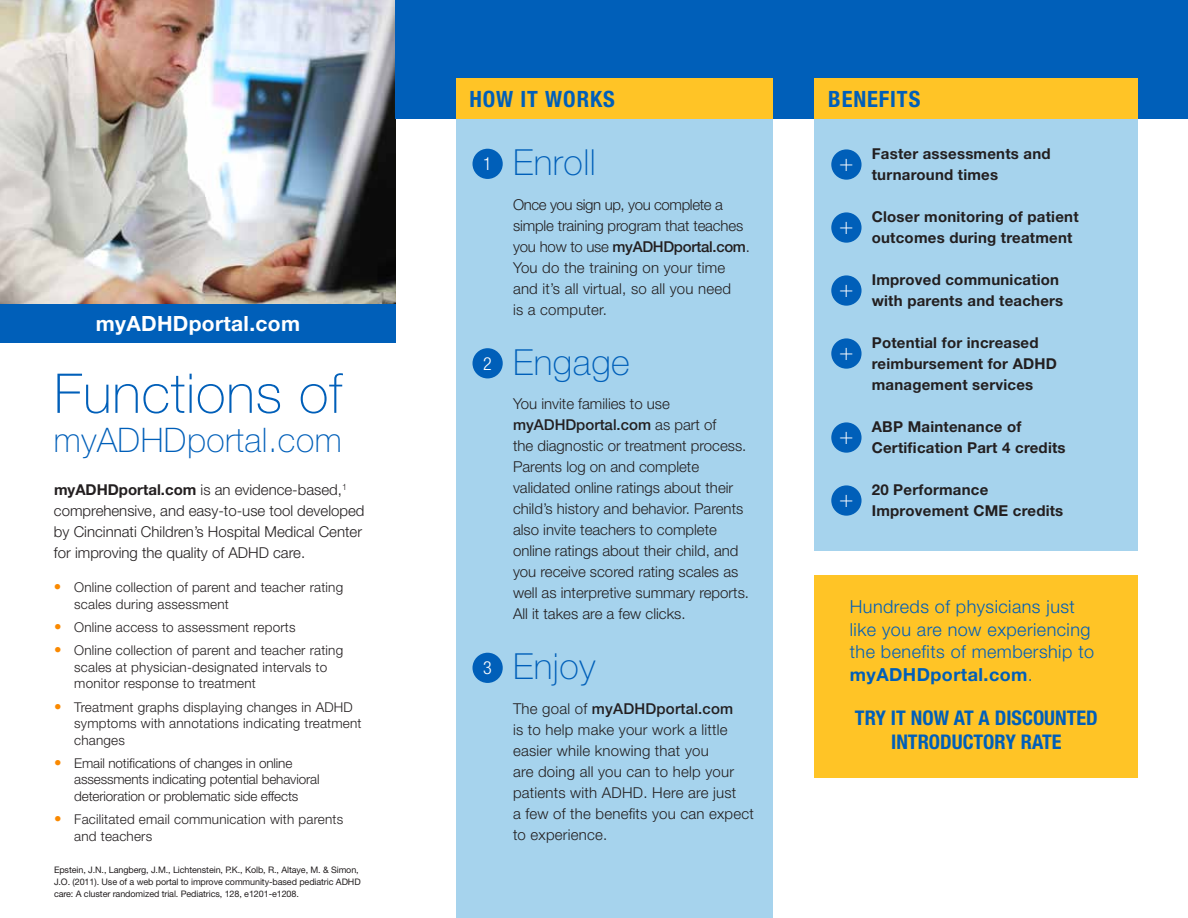
<style>
.page{position:relative;width:1188px;height:918px;background:#fff}
.page>*{position:absolute;margin:0;border:0;box-sizing:border-box;transform-origin:0 0}
.t1{font:100 54.9px "Helvetica Neue LT Std";letter-spacing:.015em;color:#005fb9}
.t2{font:100 36px "Helvetica Neue LT Std";letter-spacing:.015em;color:#005fb9}
.t3{font:100 33.9px "Helvetica Neue LT Std";letter-spacing:.015em;color:#005fb9}
.t4{font:100 24px "Helvetica Neue LT Std";color:#fff}
.t5{font:700 condensed 22.5px "Helvetica Neue LT Std";letter-spacing:.04em;color:#005fb9}
.t6{font:700 21px "Helvetica Neue LT Std";letter-spacing:.015em;color:#fff}
.t7{font:700 condensed 20.25px/24px "Helvetica Neue LT Std";color:#005fb9;text-align:center}
.t8{font:300 18px/22.5px "Helvetica Neue LT Std";letter-spacing:.025em;color:#005fb9}
.t9{font:300 15px/21px "Helvetica Neue LT Std";color:#231f20}
.t10{font:700 15px/21px "Helvetica Neue LT Std";letter-spacing:.015em;color:#231f20}
.t11{font:300 13.5px/16.5px "Helvetica Neue LT Std";letter-spacing:.015em;color:#231f20}
.t12{font:300 13.5px/16.5px "Helvetica Neue LT Std";letter-spacing:-.01em;color:#231f20}
.t13{font:9px/12px "Helvetica Neue LT Std";letter-spacing:-.01em;color:#231f20}
.s1{font-weight:700}
.s2{font-size:15px;color:#fa8900}
.s3{font-weight:300;font-stretch:condensed;font-size:18px;color:#fff}
.s4{font-weight:500}
</style>
<div class="page">
<img style="left:0;top:0;width:395px;height:304px">
<div style="left:0;top:304px;width:395px;height:39px;background:#005fb9"></div>
<div style="left:395px;top:0;width:793px;height:119px;background:#005fb9"></div>
<div style="left:456px;top:113px;width:317px;height:805px;background:#a6d3ed"></div>
<div style="left:456px;top:78px;width:317px;height:41px;background:#ffc426"></div>
<div style="left:815px;top:113px;width:323px;height:438px;background:#a6d3ed"></div>
<div style="left:815px;top:78px;width:323px;height:41px;background:#ffc426"></div>
<div style="left:831px;top:149px;width:31px;height:31px;background:#005fb9;border-radius:50%"></div>
<div style="left:831px;top:212px;width:31px;height:31px;background:#005fb9;border-radius:50%"></div>
<div style="left:831px;top:275px;width:31px;height:31px;background:#005fb9;border-radius:50%"></div>
<div style="left:831px;top:338px;width:31px;height:31px;background:#005fb9;border-radius:50%"></div>
<div style="left:831px;top:422px;width:31px;height:31px;background:#005fb9;border-radius:50%"></div>
<div style="left:831px;top:485px;width:31px;height:31px;background:#005fb9;border-radius:50%"></div>
<div style="left:472px;top:149px;width:31px;height:30px;background:#005fb9;border-radius:50%"></div>
<div style="left:472px;top:348px;width:31px;height:30px;background:#005fb9;border-radius:50%"></div>
<div style="left:472px;top:653px;width:31px;height:30px;background:#005fb9;border-radius:50%"></div>
<div style="left:815px;top:575px;width:323px;height:203px;background:#ffc426"></div>
<h3 class="t6" style="left:96px;top:311px;width:206px">myADHDportal.com</h3>
<h1 class="t1" style="left:54px;top:362px;width:290px">Functions of</h1>
<h3 class="t3" style="left:54px;top:420px;width:289px">myADHDportal.com</h3>
<p class="t9" style="left:54px;top:479px;width:312px"><span class="s1">myADHDportal.com</span> is an evidence-based,<sup>1 </sup>comprehensive, and easy-to-use tool developed by Cincinnati Children’s Hospital Medical Center for improving the quality of ADHD care.</p>
<p class="t11" style="left:74px;top:579px;width:270px;text-indent:-20px"><span class="s2">•</span> Online collection of parent and teacher rating scales during assessment</p>
<p class="t11" style="left:54px;top:619px;width:243px"><span class="s2">•</span> Online access to assessment reports</p>
<p class="t11" style="left:74px;top:642px;width:270px;text-indent:-20px"><span class="s2">•</span> Online collection of parent and teacher rating scales at physician-designated intervals to monitor response to treatment</p>
<p class="t11" style="left:74px;top:698px;width:289px;text-indent:-20px"><span class="s2">•</span> Treatment graphs displaying changes in ADHD symptoms with annotations indicating treatment changes</p>
<p class="t12" style="left:74px;top:754px;width:247px;text-indent:-20px"><span class="s2">•</span> Email notifications of changes in online assessments indicating potential behavioral deterioration or problematic side effects</p>
<p class="t11" style="left:74px;top:811px;width:271px;text-indent:-20px"><span class="s2">•</span> Facilitated email communication with parents and teachers</p>
<p class="t13" style="left:54px;top:863px;width:308px">Epstein, J.N., Langberg, J.M., Lichtenstein, P.K., Kolb, R., Altaye, M. &amp; Simon,<br>J.O. (2011). Use of a web portal to improve community-based pediatric ADHD care: A cluster randomized trial. Pediatrics, 128, e1201-e1208.</p>
<h3 class="t5" style="left:470px;top:85px;width:147px">HOW IT WORKS</h3>
<h3 class="t5" style="left:828px;top:85px;width:94px">BENEFITS</h3>
<h2 class="t2" style="left:483px;top:142px;width:114px"><span class="s3">1</span> Enroll</h2>
<p class="t9" style="left:513px;top:194px;width:232px">Once you sign up, you complete a simple training program that teaches you how to use <span class="s4">myadhd</span></p>
<p class="t9" style="left:513px;top:236px;width:238px;text-indent:161px"><span class="s4">portal.com</span>.<br>You do the training on your time and it’s all virtual, so all you need<br>is a computer.</p>
<h2 class="t2" style="left:483px;top:342px;width:148px"><span class="s3">2</span> Engage</h2>
<p class="t9" style="left:513px;top:393px;width:238px">You invite families to use <span class="s4">myADHDportal.com</span> as part of<br>the diagnostic or treatment process.<br>Parents log on and complete validated online ratings about their child’s history and behavior. Parents also invite teachers to complete online ratings about their child, and you receive scored rating scales as well as interpretive summary reports.<br>All it takes are a few clicks.</p>
<h2 class="t2" style="left:483px;top:646px;width:114px"><span class="s3">3</span> Enjoy</h2>
<p class="t9" style="left:513px;top:698px;width:242px">The goal of <span class="s4">myADHDportal.com<br></span>is to help make your work a little easier while knowing that you<br>are doing all you can to help your patients with ADHD. Here are just<br>a few of the benefits you can expect to experience.</p>
<h3 class="t4" style="left:839px;top:149px;width:16px">+</h3>
<p class="t10" style="left:872px;top:143px;width:180px">Faster assessments and turnaround times</p>
<h3 class="t4" style="left:839px;top:212px;width:16px">+</h3>
<p class="t10" style="left:872px;top:206px;width:208px">Closer monitoring of patient outcomes during treatment</p>
<h3 class="t4" style="left:839px;top:275px;width:16px">+</h3>
<p class="t10" style="left:872px;top:269px;width:193px">Improved communication with parents and teachers</p>
<h3 class="t4" style="left:839px;top:338px;width:16px">+</h3>
<p class="t10" style="left:872px;top:332px;width:187px">Potential for increased reimbursement for ADHD management services</p>
<h3 class="t4" style="left:839px;top:422px;width:16px">+</h3>
<p class="t10" style="left:872px;top:416px;width:195px">ABP Maintenance of<br>Certification Part 4 credits</p>
<h3 class="t4" style="left:839px;top:485px;width:16px">+</h3>
<p class="t10" style="left:872px;top:479px;width:193px">20 Performance<br>Improvement CME credits</p>
<p class="t8" style="left:850px;top:595px;width:246px">Hundreds of physicians just like you are now experiencing the benefits of membership to <span class="s1">myADHDportal.com</span>.</p>
<h3 class="t7" style="left:855px;top:705px;width:244px">TRY IT NOW AT A DISCOUNTED<br>INTRODUCTORY RATE</h3>
</div>
